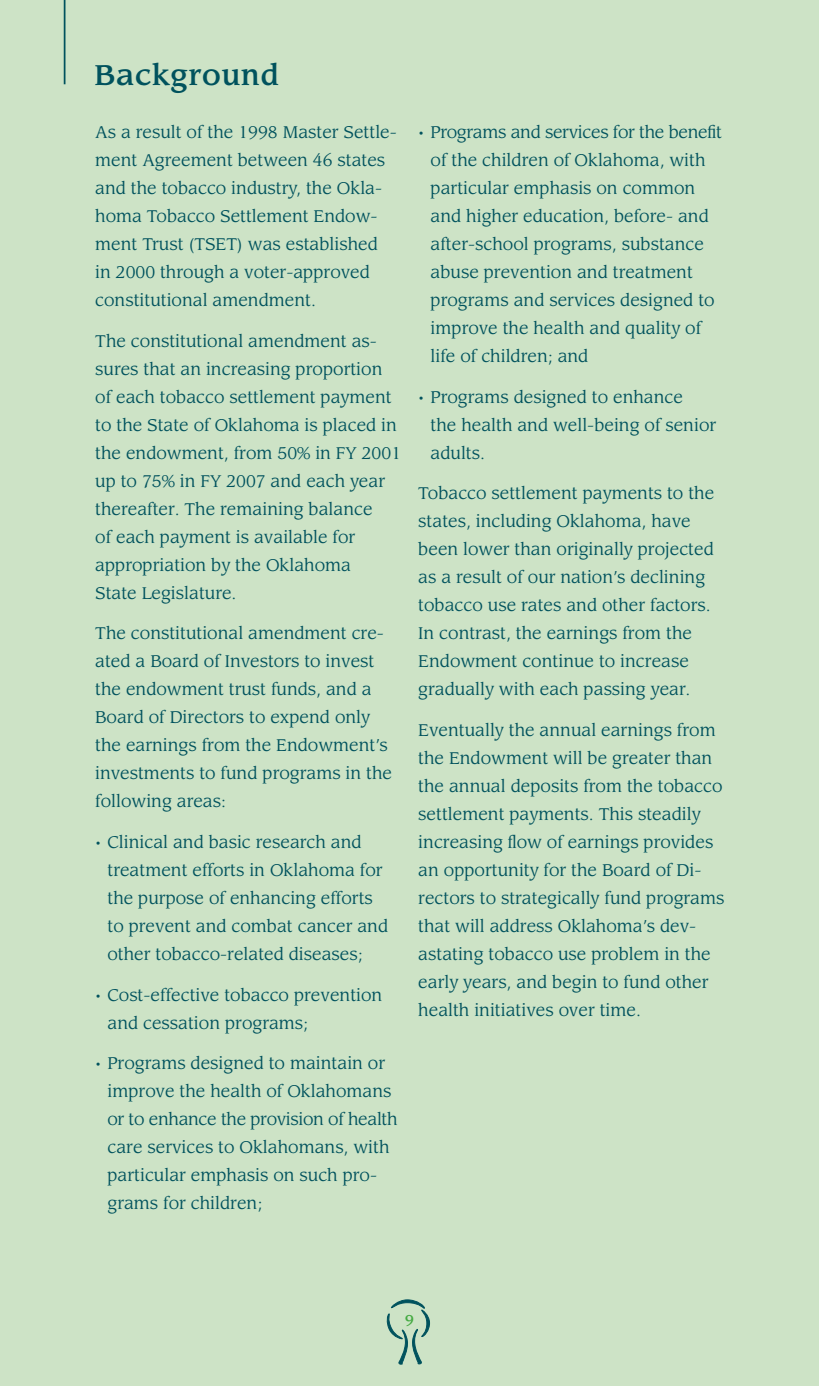
<style>
.page{position:relative;width:819px;height:1386px;background:#cde3c6}
.page>*{position:absolute;margin:0;border:0;box-sizing:border-box;transform-origin:0 0}
.t1{font:500 28px "Leawood";letter-spacing:.03em;color:#00525d}
.t2{font:16.62px/28px "Leawood";color:#00525d}
.t3{font:500 14px "Leawood";color:#44aa42}
.s1{font-weight:900}
</style>
<div class="page">
<svg style="left:386px;top:1299px;width:44px;height:66px"></svg>
<hr style="left:64px;top:0;width:1px;height:84px;background:#00525d">
<h1 class="t1" style="left:95px;top:58px;width:186px">Background</h1>
<p class="t2" style="left:95px;top:119px;width:303px">As a result of the 1998 Master Settle&shy;ment Agreement between 46 states and the tobacco industry, the Okla&shy;homa Tobacco Settlement Endow&shy;ment Trust (TSET) was established in 2000 through a voter-approved constitutional amendment.</p>
<p class="t2" style="left:95px;top:327px;width:307px">The constitutional amendment as&shy;sures that an increasing proportion of each tobacco settlement payment to the State of Oklahoma is placed in the endowment, from 50% in FY 2001 up to 75% in FY 2007 and each year thereafter. The remaining balance<br>of each payment is available for appropriation by the Oklahoma<br>State Legislature.</p>
<p class="t2" style="left:95px;top:620px;width:298px">The constitutional amendment cre&shy;ated a Board of Investors to invest the endowment trust funds, and a<br>Board of Directors to expend only the earnings from the Endowment’s investments to fund programs in the following areas:</p>
<p class="t2" style="left:107px;top:828px;width:282px;text-indent:-12px"><span class="s1">·</span> Clinical and basic research and treatment efforts in Oklahoma for the purpose of enhancing efforts to prevent and combat cancer and other tobacco-related diseases;</p>
<p class="t2" style="left:107px;top:981px;width:276px;text-indent:-12px"><span class="s1">·</span> Cost-effective tobacco prevention and cessation programs;</p>
<p class="t2" style="left:107px;top:1050px;width:292px;text-indent:-12px"><span class="s1">·</span> Programs designed to maintain or improve the health of Oklahomans or to enhance the provision of health care services to Oklahomans, with particular emphasis on such pro&shy;grams for children;</p>
<p class="t2" style="left:431px;top:119px;width:293px;text-indent:-12px"><span class="s1">·</span> Programs and services for the benefit of the children of Oklahoma, with particular emphasis on common and higher education, before- and after-school programs, substance abuse prevention and treatment programs and services designed to improve the health and quality of life of children; and</p>
<p class="t2" style="left:431px;top:383px;width:287px;text-indent:-12px"><span class="s1">·</span> Programs designed to enhance<br>the health and well-being of senior adults.</p>
<p class="t2" style="left:418px;top:480px;width:297px">Tobacco settlement payments to the states, including Oklahoma, have been lower than originally projected as a result of our nation’s declining tobacco use rates and other factors.<br>In contrast, the earnings from the Endowment continue to increase gradually with each passing year.</p>
<p class="t2" style="left:418px;top:716px;width:308px">Eventually the annual earnings from the Endowment will be greater than the annual deposits from the tobacco settlement payments. This steadily increasing flow of earnings provides an opportunity for the Board of Di&shy;rectors to strategically fund programs that will address Oklahoma’s dev&shy;astating tobacco use problem in the early years, and begin to fund other health initiatives over time.</p>
<p class="t3" style="left:405px;top:1312px;width:11px">9</p>
</div>
